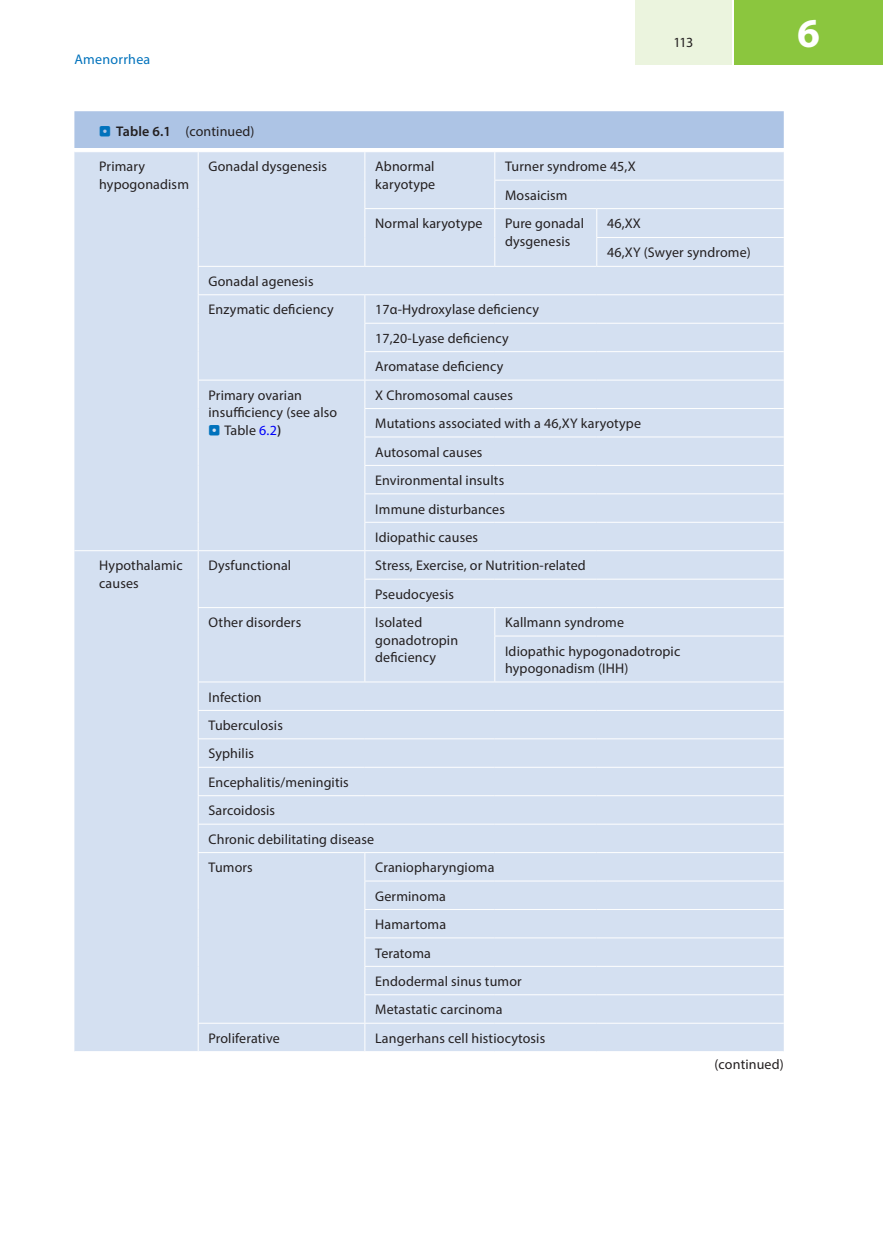
<style>
.page{position:relative;width:883px;height:1260px;background:#fff}
.page>*{position:absolute;margin:0;border:0;box-sizing:border-box;transform-origin:0 0}
.t1{font:700 41.12px "Gglmpm Myriad Pro";color:#fff}
.t2{font:14px/28.3px "Sjntsf Myriad Pro";letter-spacing:.01em;color:#231f20}
.t3{font:14px "Sjntsf Myriad Pro";letter-spacing:.02em;color:#0072bc}
.s1{font-family:"Xldtrc Blik Buttons";color:#0072bc}
.s2{font-family:"Hbrwsl Myriad Pro";font-weight:600}
.s3{color:#0000fa}
</style>
<div class="page">
<div style="left:635px;top:0;width:97px;height:64px;background:#ebf4de"></div>
<div style="left:734px;top:0;width:149px;height:64px;background:#8bc63e"></div>
<div style="left:74px;top:152px;width:710px;height:899px;background:#d4e0f1"></div>
<hr style="left:495px;top:266px;width:102px;height:1px;background:#fff">
<hr style="left:365px;top:682px;width:130px;height:1px;background:#fff">
<hr style="left:495px;top:208px;width:102px;height:1px;background:#fff">
<hr style="left:597px;top:208px;width:187px;height:1px;background:#fff">
<hr style="left:596px;top:237px;width:188px;height:1px;background:#fff">
<svg style="left:596px;top:209px;width:1px;height:57px"></svg>
<hr style="left:597px;top:266px;width:187px;height:1px;background:#fff">
<hr style="left:198px;top:266px;width:167px;height:1px;background:#fff">
<hr style="left:364px;top:351px;width:131px;height:1px;background:#fff">
<hr style="left:495px;top:351px;width:102px;height:1px;background:#fff">
<hr style="left:597px;top:351px;width:187px;height:1px;background:#fff">
<hr style="left:364px;top:437px;width:131px;height:1px;background:#fff">
<hr style="left:495px;top:437px;width:102px;height:1px;background:#fff">
<hr style="left:597px;top:437px;width:187px;height:1px;background:#fff">
<hr style="left:364px;top:465px;width:131px;height:1px;background:#fff">
<hr style="left:495px;top:465px;width:102px;height:1px;background:#fff">
<hr style="left:597px;top:465px;width:187px;height:1px;background:#fff">
<hr style="left:364px;top:493px;width:131px;height:1px;background:#fff">
<hr style="left:495px;top:493px;width:102px;height:1px;background:#fff">
<hr style="left:597px;top:493px;width:187px;height:1px;background:#fff">
<hr style="left:364px;top:522px;width:131px;height:1px;background:#fff">
<hr style="left:495px;top:522px;width:102px;height:1px;background:#fff">
<hr style="left:597px;top:522px;width:187px;height:1px;background:#fff">
<hr style="left:74px;top:550px;width:124px;height:1px;background:#fff">
<hr style="left:365px;top:607px;width:130px;height:1px;background:#fff">
<hr style="left:198px;top:710px;width:167px;height:1px;background:#fff">
<hr style="left:365px;top:710px;width:130px;height:1px;background:#fff">
<hr style="left:495px;top:710px;width:102px;height:1px;background:#fff">
<hr style="left:597px;top:710px;width:187px;height:1px;background:#fff">
<hr style="left:198px;top:738px;width:167px;height:1px;background:#fff">
<hr style="left:365px;top:738px;width:130px;height:1px;background:#fff">
<hr style="left:495px;top:738px;width:102px;height:1px;background:#fff">
<hr style="left:597px;top:738px;width:187px;height:1px;background:#fff">
<hr style="left:198px;top:767px;width:167px;height:1px;background:#fff">
<hr style="left:365px;top:767px;width:130px;height:1px;background:#fff">
<hr style="left:495px;top:767px;width:102px;height:1px;background:#fff">
<hr style="left:597px;top:767px;width:187px;height:1px;background:#fff">
<hr style="left:198px;top:795px;width:167px;height:1px;background:#fff">
<hr style="left:365px;top:795px;width:130px;height:1px;background:#fff">
<hr style="left:495px;top:795px;width:102px;height:1px;background:#fff">
<hr style="left:597px;top:795px;width:187px;height:1px;background:#fff">
<hr style="left:198px;top:824px;width:167px;height:1px;background:#fff">
<hr style="left:365px;top:824px;width:130px;height:1px;background:#fff">
<hr style="left:495px;top:824px;width:102px;height:1px;background:#fff">
<hr style="left:597px;top:824px;width:187px;height:1px;background:#fff">
<hr style="left:364px;top:909px;width:131px;height:1px;background:#fff">
<hr style="left:495px;top:909px;width:102px;height:1px;background:#fff">
<hr style="left:597px;top:909px;width:187px;height:1px;background:#fff">
<hr style="left:364px;top:937px;width:131px;height:1px;background:#fff">
<hr style="left:495px;top:937px;width:102px;height:1px;background:#fff">
<hr style="left:597px;top:937px;width:187px;height:1px;background:#fff">
<hr style="left:364px;top:966px;width:131px;height:1px;background:#fff">
<hr style="left:495px;top:966px;width:102px;height:1px;background:#fff">
<hr style="left:597px;top:966px;width:187px;height:1px;background:#fff">
<hr style="left:364px;top:994px;width:131px;height:1px;background:#fff">
<hr style="left:495px;top:994px;width:102px;height:1px;background:#fff">
<hr style="left:597px;top:994px;width:187px;height:1px;background:#fff">
<hr style="left:198px;top:294px;width:167px;height:1px;background:#fff">
<hr style="left:198px;top:380px;width:167px;height:1px;background:#fff">
<hr style="left:198px;top:550px;width:167px;height:1px;background:#fff">
<hr style="left:198px;top:607px;width:167px;height:1px;background:#fff">
<svg style="left:198px;top:152px;width:1px;height:484px"></svg>
<hr style="left:198px;top:636px;width:1px;height:46px;background:#fff">
<hr style="left:364px;top:636px;width:1px;height:46px;background:#fff">
<hr style="left:198px;top:682px;width:167px;height:1px;background:#fff">
<hr style="left:198px;top:852px;width:167px;height:1px;background:#fff">
<hr style="left:198px;top:1023px;width:167px;height:1px;background:#fff">
<svg style="left:198px;top:682px;width:1px;height:369px"></svg>
<hr style="left:364px;top:208px;width:131px;height:1px;background:#fff">
<svg style="left:364px;top:152px;width:1px;height:114px"></svg>
<hr style="left:365px;top:266px;width:130px;height:1px;background:#fff">
<hr style="left:365px;top:294px;width:130px;height:1px;background:#fff">
<hr style="left:495px;top:294px;width:102px;height:1px;background:#fff">
<hr style="left:597px;top:294px;width:187px;height:1px;background:#fff">
<hr style="left:364px;top:323px;width:131px;height:1px;background:#fff">
<hr style="left:495px;top:323px;width:102px;height:1px;background:#fff">
<hr style="left:597px;top:323px;width:187px;height:1px;background:#fff">
<hr style="left:365px;top:380px;width:130px;height:1px;background:#fff">
<hr style="left:495px;top:380px;width:102px;height:1px;background:#fff">
<hr style="left:597px;top:380px;width:187px;height:1px;background:#fff">
<hr style="left:364px;top:408px;width:131px;height:1px;background:#fff">
<hr style="left:495px;top:408px;width:102px;height:1px;background:#fff">
<hr style="left:597px;top:408px;width:187px;height:1px;background:#fff">
<hr style="left:365px;top:550px;width:130px;height:1px;background:#fff">
<svg style="left:364px;top:295px;width:1px;height:341px"></svg>
<hr style="left:495px;top:550px;width:102px;height:1px;background:#fff">
<hr style="left:597px;top:550px;width:187px;height:1px;background:#fff">
<hr style="left:364px;top:579px;width:131px;height:1px;background:#fff">
<hr style="left:495px;top:579px;width:102px;height:1px;background:#fff">
<hr style="left:597px;top:579px;width:187px;height:1px;background:#fff">
<hr style="left:365px;top:852px;width:130px;height:1px;background:#fff">
<hr style="left:495px;top:852px;width:102px;height:1px;background:#fff">
<hr style="left:597px;top:852px;width:187px;height:1px;background:#fff">
<hr style="left:364px;top:881px;width:131px;height:1px;background:#fff">
<hr style="left:495px;top:881px;width:102px;height:1px;background:#fff">
<hr style="left:597px;top:881px;width:187px;height:1px;background:#fff">
<hr style="left:365px;top:1023px;width:130px;height:1px;background:#fff">
<svg style="left:364px;top:853px;width:1px;height:198px"></svg>
<hr style="left:495px;top:1023px;width:102px;height:1px;background:#fff">
<hr style="left:597px;top:1023px;width:187px;height:1px;background:#fff">
<svg style="left:494px;top:152px;width:1px;height:114px"></svg>
<hr style="left:494px;top:180px;width:103px;height:1px;background:#fff">
<hr style="left:597px;top:180px;width:187px;height:1px;background:#fff">
<hr style="left:495px;top:607px;width:102px;height:1px;background:#fff">
<svg style="left:494px;top:608px;width:1px;height:28px"></svg>
<hr style="left:597px;top:607px;width:187px;height:1px;background:#fff">
<hr style="left:494px;top:636px;width:103px;height:1px;background:#fff">
<hr style="left:494px;top:636px;width:1px;height:46px;background:#fff">
<hr style="left:597px;top:636px;width:187px;height:1px;background:#fff">
<hr style="left:495px;top:682px;width:102px;height:1px;background:#fff">
<hr style="left:597px;top:682px;width:187px;height:1px;background:#fff">
<div style="left:74px;top:111px;width:710px;height:37px;background:#adc4e5"></div>
<p class="t3" style="left:74px;top:51px;width:77px">Amenorrhea</p>
<p class="t2" style="left:673px;top:28px;width:21px">113</p>
<h1 class="t1" style="left:797px;top:6px;width:24px">6</h1>
<p class="t2" style="left:99px;top:117px;width:157px"><span class="s1">..</span> <span class="s2">Table 6.1</span> (continued)</p>
<p class="t2" style="left:99px;top:158px;width:91px;line-height:17.5px">Primary hypogonadism</p>
<p class="t2" style="left:209px;top:152px;width:120px">Gonadal dysgenesis</p>
<p class="t2" style="left:375px;top:158px;width:62px;line-height:17.5px">Abnormal karyotype</p>
<p class="t2" style="left:505px;top:152px;width:132px">Turner syndrome 45,X<br>Mosaicism</p>
<p class="t2" style="left:375px;top:209px;width:109px">Normal karyotype</p>
<p class="t2" style="left:505px;top:215px;width:80px;line-height:17.5px">Pure gonadal dysgenesis</p>
<p class="t2" style="left:607px;top:209px;width:145px;line-height:28.9px">46,XX<br>46,XY (Swyer syndrome)</p>
<p class="t2" style="left:209px;top:267px;width:127px">Gonadal agenesis<br>Enzymatic deficiency</p>
<p class="t2" style="left:375px;top:295px;width:165px">17α-Hydroxylase deficiency<br>17,20-Lyase deficiency<br>Aromatase deficiency</p>
<p class="t2" style="left:209px;top:386px;width:130px;line-height:17.5px">Primary ovarian insufficiency (see also <span class="s1">.</span> Table <span class="s3">6.2</span><span class="s2">)</span></p>
<p class="t2" style="left:375px;top:381px;width:267px">X Chromosomal causes<br>Mutations associated with a 46,XY karyotype<br>Autosomal causes<br>Environmental insults<br>Immune disturbances<br>Idiopathic causes</p>
<p class="t2" style="left:99px;top:557px;width:85px;line-height:17.5px">Hypothalamic causes</p>
<p class="t2" style="left:209px;top:551px;width:84px">Dysfunctional</p>
<p class="t2" style="left:375px;top:551px;width:212px">Stress, Exercise, or Nutrition-related<br>Pseudocyesis</p>
<p class="t2" style="left:209px;top:608px;width:94px">Other disorders</p>
<p class="t2" style="left:375px;top:614px;width:84px;line-height:17.5px">Isolated gonadotropin deficiency</p>
<p class="t2" style="left:505px;top:608px;width:177px">Kallmann syndrome<br>Idiopathic hypogonadotropic</p>
<p class="t2" style="left:505px;top:654px;width:125px">hypogonadism (IHH)</p>
<p class="t2" style="left:209px;top:683px;width:167px">Infection<br>Tuberculosis<br>Syphilis<br>Encephalitis/meningitis<br>Sarcoidosis<br>Chronic debilitating disease<br>Tumors</p>
<p class="t2" style="left:375px;top:853px;width:148px">Craniopharyngioma<br>Germinoma<br>Hamartoma<br>Teratoma<br>Endodermal sinus tumor<br>Metastatic carcinoma</p>
<p class="t2" style="left:209px;top:1024px;width:73px">Proliferative</p>
<p class="t2" style="left:375px;top:1024px;width:172px">Langerhans cell histiocytosis</p>
<p class="t2" style="left:715px;top:1049px;width:71px">(continued)</p>
</div>
